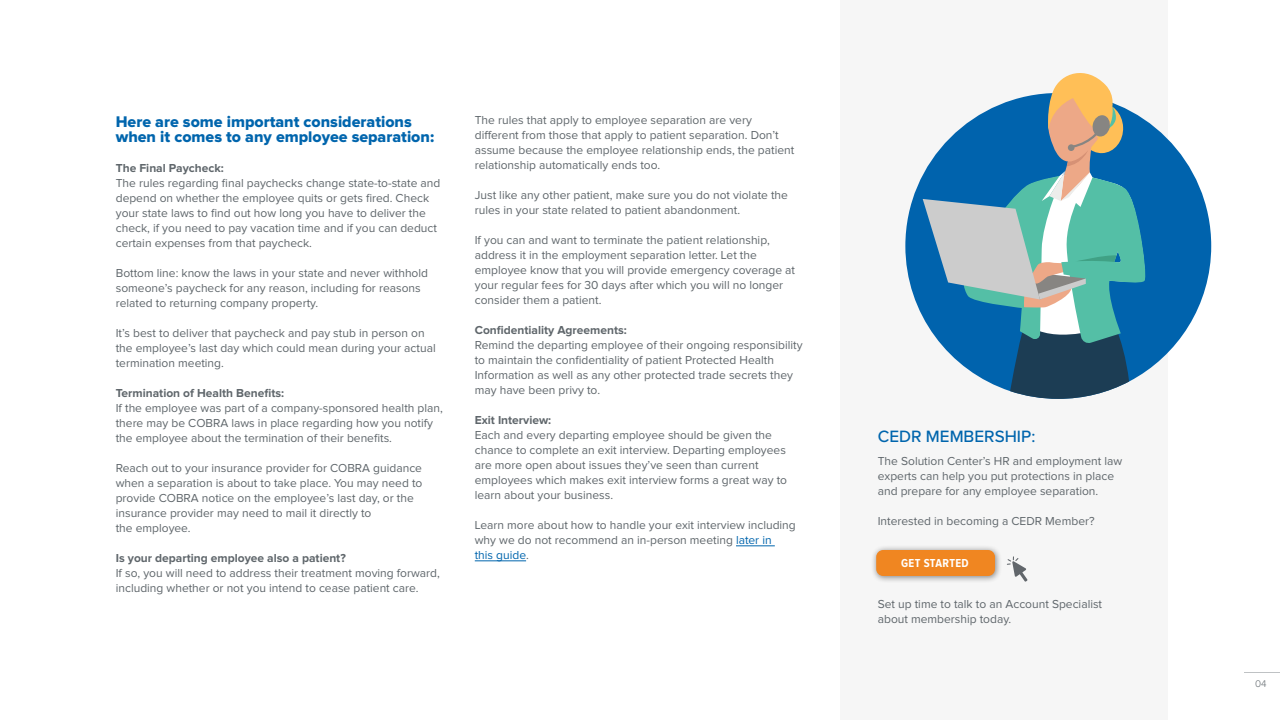
<style>
.page{position:relative;width:1280px;height:720px;background:#fff}
.page>*{position:absolute;margin:0;border:0;box-sizing:border-box;transform-origin:0 0}
.t1{font:500 17px "Proxima Nova";color:#0065ad}
.t2{font:16px/15px "Proxima Nova Extrabld";color:#0065ad}
.t3{font:12px/15px "Proxima Nova";color:#5f666b}
.t4{font:700 12px "Proxima Nova";color:#5f666b}
.t5{font:700 12px "Proxima Nova Cond";letter-spacing:.03em;color:#fff}
.t6{font:300 10px "Proxima Nova";color:#5f666b}
.s1{color:#0065ad}
</style>
<div class="page">
<div style="left:840px;top:0;width:328px;height:720px;background:#f6f6f6"></div>
<hr style="left:736px;top:546px;width:39px;height:1px;background:#0065ad">
<hr style="left:475px;top:561px;width:51px;height:1px;background:#0065ad">
<hr style="left:1244px;top:672px;width:36px;height:1px;background:#5f666b">
<svg style="left:905px;top:120px;width:306px;height:251px;fill:#0063ad"></svg>
<svg style="left:923px;top:73px;width:223px;height:326px"></svg>
<div style="left:1068px;top:144px;width:7px;height:7px;background:#878582;border-radius:50%"></div>
<div style="left:871px;top:544px;width:131px;height:39px;background:#000;opacity:.46"></div>
<div style="left:876px;top:550px;width:119px;height:26px;background:#f08621;border-radius:7px"></div>
<svg style="left:1007px;top:556px;width:21px;height:26px"></svg>
<h2 class="t2" style="left:116px;top:115px;width:320px">Here are some important considerations when it comes to any employee separation:</h2>
<p class="t4" style="left:116px;top:163px;width:110px">The Final Paycheck:</p>
<p class="t3" style="left:116px;top:176px;width:326px">The rules regarding final paychecks change state-to-state and depend on whether the employee quits or gets fired. Check your state laws to find out how long you have to deliver the check, if you need to pay vacation time and if you can deduct certain expenses from that paycheck.</p>
<p class="t3" style="left:116px;top:266px;width:314px">Bottom line: know the laws in your state and never withhold someone’s paycheck for any reason, including for reasons related to returning company property.</p>
<p class="t3" style="left:116px;top:326px;width:321px">It’s best to deliver that paycheck and pay stub in person on the employee’s last day which could mean during your actual termination meeting.</p>
<p class="t4" style="left:116px;top:388px;width:170px">Termination of Health Benefits:</p>
<p class="t3" style="left:116px;top:401px;width:329px">If the employee was part of a company-sponsored health plan, there may be COBRA laws in place regarding how you notify the employee about the termination of their benefits.</p>
<p class="t3" style="left:116px;top:461px;width:308px">Reach out to your insurance provider for COBRA guidance when a separation is about to take place. You may need to provide COBRA notice on the employee’s last day, or the insurance provider may need to mail it directly to<br>the employee.</p>
<p class="t4" style="left:116px;top:553px;width:232px">Is your departing employee also a patient?</p>
<p class="t3" style="left:116px;top:566px;width:326px">If so, you will need to address their treatment moving forward, including whether or not you intend to cease patient care.</p>
<p class="t3" style="left:475px;top:113px;width:321px">The rules that apply to employee separation are very different from those that apply to patient separation. Don’t assume because the employee relationship ends, the patient relationship automatically ends too.</p>
<p class="t3" style="left:475px;top:188px;width:315px">Just like any other patient, make sure you do not violate the rules in your state related to patient abandonment.</p>
<p class="t3" style="left:475px;top:233px;width:322px">If you can and want to terminate the patient relationship, address it in the employment separation letter. Let the employee know that you will provide emergency coverage at your regular fees for 30 days after which you will no longer consider them a patient.</p>
<p class="t4" style="left:475px;top:325px;width:154px">Confidentiality Agreements:</p>
<p class="t3" style="left:475px;top:338px;width:329px">Remind the departing employee of their ongoing responsibility to maintain the confidentiality of patient Protected Health Information as well as any other protected trade secrets they may have been privy to.</p>
<p class="t4" style="left:475px;top:415px;width:78px">Exit Interview:</p>
<p class="t3" style="left:475px;top:428px;width:314px">Each and every departing employee should be given the chance to complete an exit interview. Departing employees are more open about issues they’ve seen than current employees which makes exit interview forms a great way to learn about your business.</p>
<p class="t3" style="left:475px;top:518px;width:323px">Learn more about how to handle your exit interview including why we do not recommend an in-person meeting <span class="s1">later in<br>this guide</span>.</p>
<h1 class="t1" style="left:878px;top:424px;width:159px">CEDR MEMBERSHIP:</h1>
<p class="t3" style="left:878px;top:454px;width:246px">The Solution Center’s HR and employment law experts can help you put protections in place and prepare for any employee separation.</p>
<p class="t3" style="left:878px;top:514px;width:218px">Interested in becoming a CEDR Member?</p>
<p class="t5" style="left:901px;top:557px;width:69px">GET STARTED</p>
<p class="t3" style="left:878px;top:597px;width:226px">Set up time to talk to an Account Specialist about membership today.</p>
<p class="t6" style="left:1255px;top:679px;width:13px">04</p>
</div>
